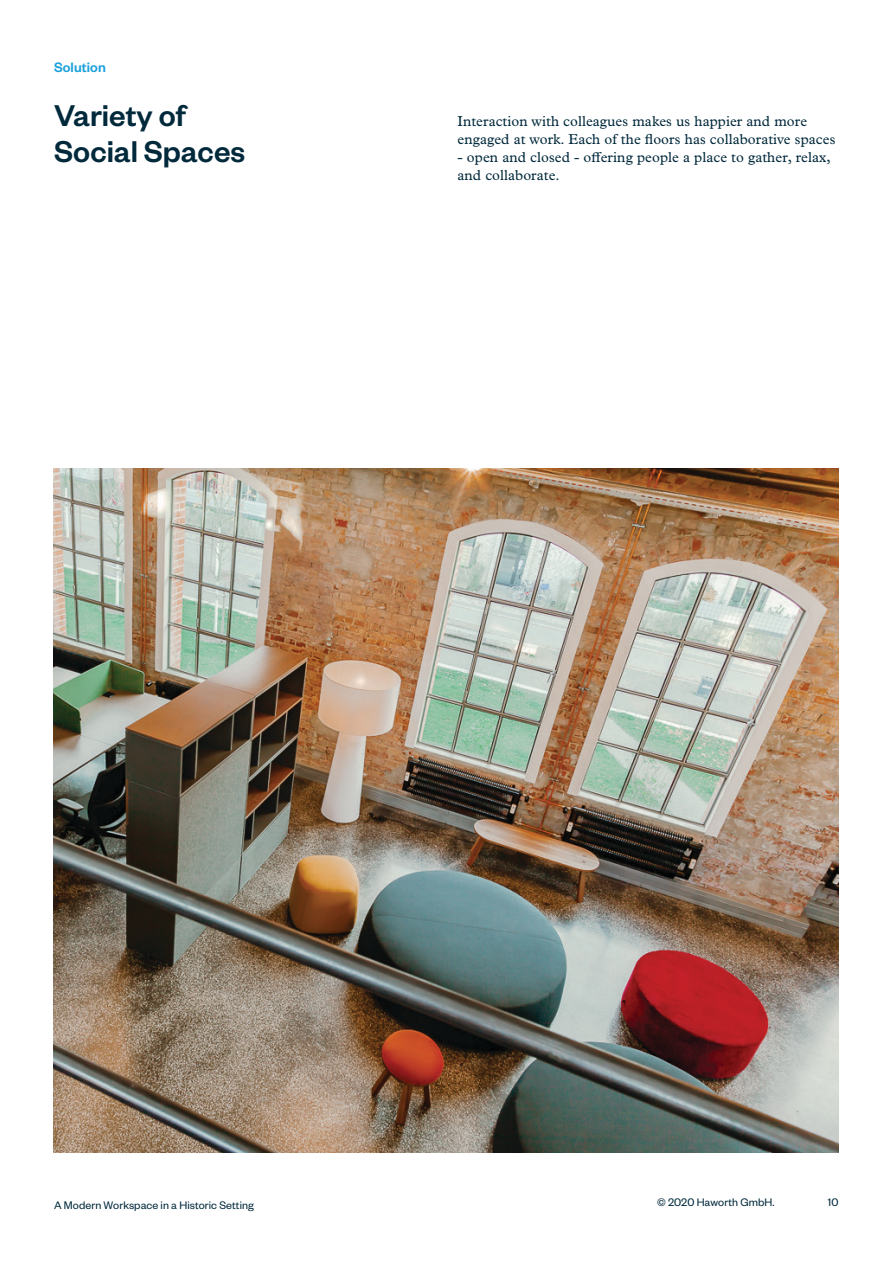
<style>
.page{position:relative;width:893px;height:1263px;background:#fff}
.page>*{position:absolute;margin:0;border:0;box-sizing:border-box;transform-origin:0 0}
.Founders_Large_Title{font:500 33px "Founders Grotesk";color:#00293b}
.Founders_Standard_Te{font:500 15px "Founders Grotesk";letter-spacing:.005em;color:#18a0db}
.Plantin_Standard_Tex{font:14.4px/18px "Plantin MT Pro";letter-spacing:.005em;color:#00293b}
.Founders_Subtext_8_1{font:12px "Founders Grotesk";letter-spacing:.005em;color:#00293b}
</style>
<div class="page">
<img style="left:53px;top:468px;width:786px;height:684px">
<p class="Founders_Standard_Te" style="left:54px;top:58px;width:53px">Solution</p>
<p class="Founders_Large_Title" style="left:54px;top:95px;width:133px">Variety of</p>
<p class="Founders_Large_Title" style="left:54px;top:131px;width:193px">Social Spaces</p>
<p class="Plantin_Standard_Tex" style="left:458px;top:112px;width:379px">Interaction with colleagues makes us happier and more engaged at work. Each of the floors has collaborative spaces</p>
<p class="Plantin_Standard_Tex" style="left:458px;top:148px;width:375px">- open and closed - offering people a place to gather, relax, and collaborate.</p>
<p class="Founders_Subtext_8_1" style="left:54px;top:1198px;width:201px">A Modern Workspace in a Historic Setting</p>
<p class="Founders_Subtext_8_1" style="left:828px;top:1195px;width:12px">10</p>
<p class="Founders_Subtext_8_1" style="left:657px;top:1195px;width:119px">© 2020 Haworth GmbH.</p>
</div>
